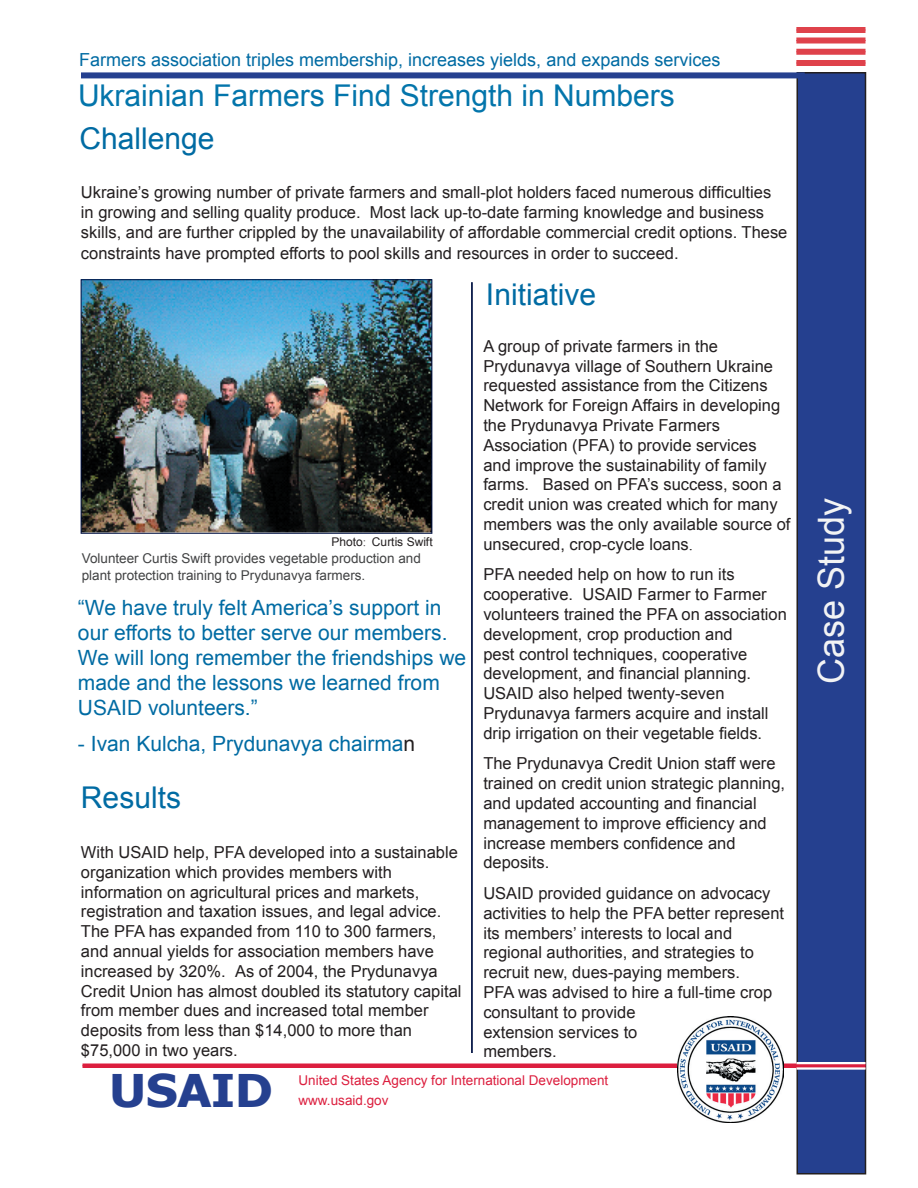
<style>
.page{position:relative;width:918px;height:1188px;background:#fff}
.page>*{position:absolute;margin:0;border:0;box-sizing:border-box;transform-origin:0 0}
.t1{font:700 45px "Tahoma";color:#25408f;scale:1.1 1}
.t2{font:36px "Arial";color:#f2f3f4}
.Headline{font:30px "Arial";color:#0375ab}
.t3{font:30px "Arial";color:#006ba3}
.t4{font:21px/25.2px "Arial";color:#006ba3}
.t5{font:18px "Arial";color:#006ba3}
.t6{font:16.5px/19.8px "Arial";color:#231f20}
.PhotographsName{font:13.5px/16.2px "Arial";color:#414243}
.t7{font:13.5px "Arial";color:#dc1e3e}
.t8{font:12px "Arial";color:#231f20}
.s1{font-family:"Times"}
.s2{color:#231f20}
</style>
<div class="page">
<div style="left:797px;top:73px;width:69px;height:1101px;background:#25408f"></div>
<div style="left:796px;top:72px;width:70px;height:1102px;border:2px solid #231f20"></div>
<div style="left:81px;top:72px;width:724px;height:6px;background:#25408f"></div>
<hr style="left:82px;top:1064px;width:784px;height:4px;background:#dc1e3e">
<hr style="left:796px;top:1067px;width:70px;height:3px;background:#fff">
<img style="left:677px;top:1017px;width:106px;height:106px">
<div style="left:796px;top:60px;width:70px;height:6px;background:#df424b"></div>
<div style="left:796px;top:49px;width:69px;height:6px;background:#df424b"></div>
<div style="left:796px;top:38px;width:69px;height:6px;background:#df424b"></div>
<div style="left:796px;top:27px;width:69px;height:6px;background:#df424b"></div>
<hr style="left:796px;top:1062px;width:69px;height:2px;background:#fff">
<hr style="left:471px;top:282px;width:2px;height:771px;background:#001143">
<img style="left:83px;top:281px;width:347px;height:251px">
<div style="left:81px;top:279px;width:351px;height:255px;border:1px solid #001143"></div>
<p class="t5" style="left:79px;top:47px;width:643px">Farmers association triples membership, increases yields, and expands services</p>
<p class="Headline" style="left:78px;top:75px;width:598px">Ukrainian Farmers Find Strength in Numbers</p>
<p class="t3" style="left:79px;top:118px;width:137px">Challenge</p>
<p class="t6" style="left:81px;top:182px;width:708px">Ukraine’s growing number of private farmers and small-plot holders faced numerous difficulties in growing and selling quality produce. Most lack up-to-date farming knowledge and business skills, and are further crippled by the unavailability of affordable commercial credit options. These</p>
<p class="t6" style="left:81px;top:243px;width:599px">constraints have prompted efforts to pool skills and resources in order to succeed.</p>
<p class="t8" style="left:331px;top:533px;width:36px">Photo<span class="s1">:</span></p>
<p class="t8" style="left:372px;top:533px;width:62px">Curtis Swift</p>
<p class="PhotographsName" style="left:82px;top:550px;width:341px">Volunteer Curtis Swift provides vegetable production and plant protection training to Prydunavya farmers.</p>
<p class="t4" style="left:78px;top:594px;width:390px">“We have truly felt America’s support in our efforts to better serve our members.<br>We will long remember the friendships we made and the lessons we learned from USAID volunteers.”</p>
<p class="t4" style="left:78px;top:731px;width:339px">- Ivan Kulcha, Prydunavya chairma<span class="s2">n</span></p>
<p class="t3" style="left:81px;top:777px;width:102px">Results</p>
<p class="t6" style="left:81px;top:842px;width:382px">With USAID help, PFA developed into a sustainable organization which provides members with information on agricultural prices and markets, registration and taxation issues, and legal advice.<br>The PFA has expanded from 110 to 300 farmers, and annual yields for association members have increased by 320%. As of 2004, the Prydunavya Credit Union has almost doubled its statutory capital from member dues and increased total member deposits from less than $14,000 to more than $75,000 in two years.</p>
<p class="t3" style="left:486px;top:274px;width:112px">Initiative</p>
<p class="t6" style="left:483px;top:336px;width:309px">A group of private farmers in the Prydunavya village of Southern Ukraine requested assistance from the Citizens Network for Foreign Affairs in developing the Prydunavya Private Farmers Association (PFA) to provide services<br>and improve the sustainability of family farms. Based on PFA’s success, soon a credit union was created which for many members was the only available source of unsecured, crop-cycle loans<span class="s1">.</span></p>
<p class="t6" style="left:483px;top:565px;width:305px">PFA needed help on how to run its cooperative. USAID Farmer to Farmer volunteers trained the PFA on association development, crop production and<br>pest control techniques, cooperative development, and financial planning.<br>USAID also helped twenty-seven Prydunavya farmers acquire and install drip irrigation on their vegetable fields.</p>
<p class="t6" style="left:483px;top:754px;width:303px">The Prydunavya Credit Union staff were trained on credit union strategic planning, and updated accounting and financial management to improve efficiency and increase members confidence and deposits.</p>
<p class="t6" style="left:483px;top:883px;width:302px">USAID provided guidance on advocacy activities to help the PFA better represent its members’ interests to local and regional authorities, and strategies to recruit new, dues-paying members.<br>PFA was advised to hire a full-time crop consultant to provide<br>extension services to<br>members.</p>
<p class="t1" style="left:110px;top:1059px;width:150px">USAID</p>
<p class="t7" style="left:298px;top:1071px;width:311px">United States Agency for International Development</p>
<p class="t7" style="left:298px;top:1091px;width:92px">www.usaid.gov</p>
<p class="t2" style="left:806px;top:684px;width:188px;rotate:-90deg">Case Study</p>
</div>
